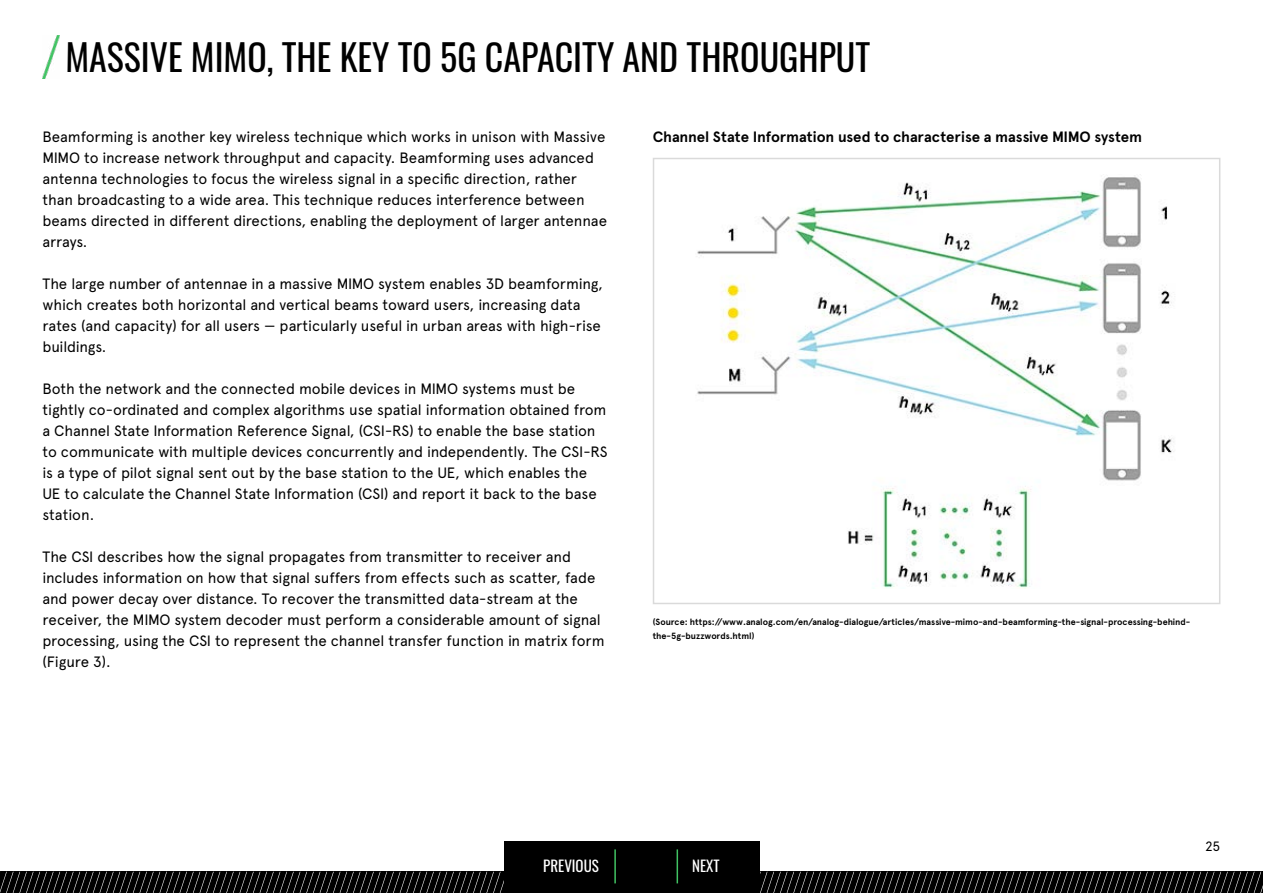
<style>
.page{position:relative;width:1263px;height:893px;background:#fff}
.page>*{position:absolute;margin:0;border:0;box-sizing:border-box;transform-origin:0 0}
.t1{font:36px "Oswald";color:#000}
.t2{font:15px/21px "Apercu Avnet";letter-spacing:-.01em;color:#000}
.t3{font:700 15px "Apercu Avnet";letter-spacing:-.005em;color:#000}
.t4{font:15px "Oswald";color:#fff}
.t5{font:13.5px "Apercu Avnet";color:#000}
.t6{font:700 9px/13.5px "Apercu Avnet";letter-spacing:-.005em;color:#000}
</style>
<div class="page">
<svg style="left:0;top:872px;width:1263px;height:21px;background:#161616"></svg>
<div style="left:504px;top:842px;width:255px;height:51px;background:#000"></div>
<hr style="left:614px;top:849px;width:2px;height:34px;background:#41c363">
<hr style="left:676px;top:849px;width:2px;height:34px;background:#41c363">
<img style="left:43px;top:35px;width:16px;height:43px">
<img style="left:697px;top:175px;width:477px;height:413px">
<div style="left:653px;top:158px;width:567px;height:446px;border:2px solid #dadada"></div>
<h1 class="t1" style="left:65px;top:25px;width:806px">MASSIVE MIMO, THE KEY TO 5G CAPACITY AND THROUGHPUT</h1>
<p class="t2" style="left:43px;top:125px;width:566px">Beamforming is another key wireless technique which works in unison with Massive MIMO to increase network throughput and capacity. Beamforming uses advanced antenna technologies to focus the wireless signal in a specific direction, rather than broadcasting to a wide area. This technique reduces interference between beams directed in different directions, enabling the deployment of larger antennae arrays.</p>
<p class="t2" style="left:43px;top:272px;width:562px">The large number of antennae in a massive MIMO system enables 3D beamforming, which creates both horizontal and vertical beams toward users, increasing data rates (and capacity) for all users — particularly useful in urban areas with high-rise buildings.</p>
<p class="t2" style="left:43px;top:377px;width:567px">Both the network and the connected mobile devices in MIMO systems must be tightly co-ordinated and complex algorithms use spatial information obtained from a Channel State Information Reference Signal, (CSI-RS) to enable the base station to communicate with multiple devices concurrently and independently. The CSI-RS is a type of pilot signal sent out by the base station to the UE, which enables the UE to calculate the Channel State Information (CSI) and report it back to the base station.</p>
<p class="t2" style="left:43px;top:545px;width:564px">The CSI describes how the signal propagates from transmitter to receiver and includes information on how that signal suffers from effects such as scatter, fade and power decay over distance. To recover the transmitted data-stream at the receiver, the MIMO system decoder must perform a considerable amount of signal processing, using the CSI to represent the channel transfer function in matrix form (Figure 3).</p>
<p class="t3" style="left:653px;top:126px;width:491px">Channel State Information used to characterise a massive MIMO system</p>
<p class="t6" style="left:653px;top:615px;width:539px">(Source: https://www.analog.com/en/analog-dialogue/articles/massive-mimo-and-beamforming-the-signal-processing-behind&shy;the-5g-buzzwords.html)</p>
<p class="t4" style="left:543px;top:852px;width:57px">PREVIOUS</p>
<p class="t4" style="left:692px;top:852px;width:29px">NEXT</p>
<p class="t5" style="left:1205px;top:836px;width:17px">25</p>
</div>
